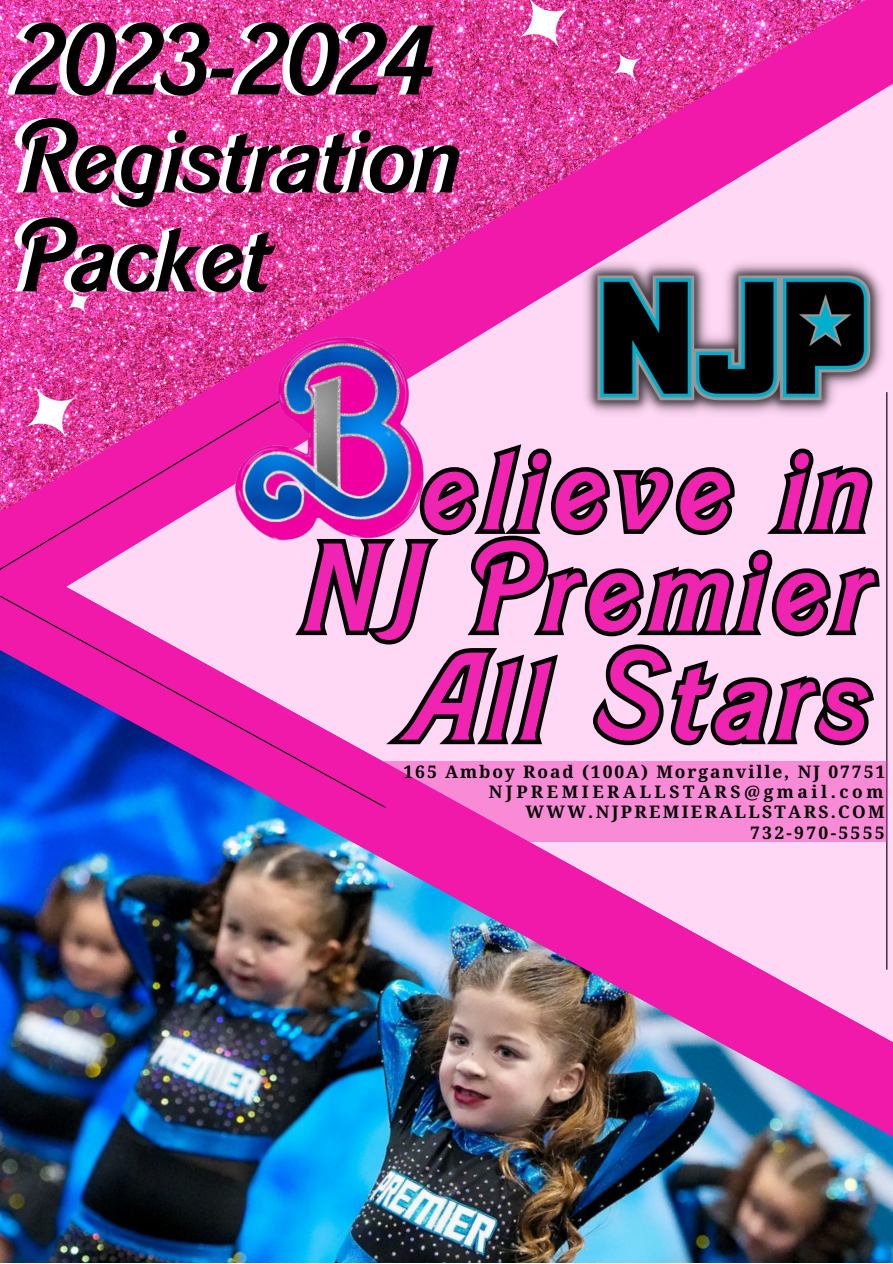
<style>
.page{position:relative;width:893px;height:1264px;background:#fff}
.page>*{position:absolute;margin:0;border:0;box-sizing:border-box;transform-origin:0 0}
.t1{font:italic 500 120.45px "Barbie";letter-spacing:.08em;color:#ef25b1}
.t2{font:italic 500 98.55px "Barbie";color:#000}
.t3{font:italic 500 95.55px "Barbie";color:#000}
.t4{font:700 17.4px "Noto Serif Ethiopic";letter-spacing:.11em;color:#000}
.t5{font:700 17.4px "Noto Serif Ethiopic";letter-spacing:.135em;color:#000}
.t6{font:700 17.4px "Noto Serif Ethiopic";letter-spacing:.205em;color:#000}
</style>
<div class="page">
<img style="left:0;top:0;width:892px;height:595px">
<img style="left:66px;top:13px;width:826px;height:631px">
<img style="left:580px;top:256px;width:307px;height:163px">
<hr style="left:886px;top:392px;width:1px;height:577px;background:#000">
<img style="left:0;top:382px;width:287px;height:191px">
<svg style="left:0;top:595px;width:287px;height:49px;background:#f684d2"></svg>
<img style="left:0;top:644px;width:892px;height:618px">
<svg style="left:426px;top:439px;width:453px;height:85px;background:#957e8f"></svg>
<svg style="left:287px;top:524px;width:599px;height:127px;background:#977f91"></svg>
<svg style="left:372px;top:638px;width:508px;height:114px;background:#a48b9d"></svg>
<img style="left:502px;top:0;width:83px;height:64px">
<img style="left:9px;top:370px;width:83px;height:84px">
<img style="left:603px;top:43px;width:47px;height:46px">
<svg style="left:60px;top:282px;width:38px;height:39px"></svg>
<img style="left:229px;top:334px;width:197px;height:214px">
<p class="t3" style="left:16px;top:15px;width:416px">2023-2024</p>
<p class="t2" style="left:16px;top:111px;width:446px">Registration</p>
<p class="t2" style="left:16px;top:210px;width:257px">Packet</p>
<p class="t1" style="left:422px;top:429px;width:449px">elieve in</p>
<p class="t1" style="left:303px;top:530px;width:567px">NJ Premier</p>
<p class="t1" style="left:408px;top:639px;width:462px">All Stars</p>
<p class="t4" style="left:403px;top:759px;width:483px">165 Amboy Road (100A) Morganville, NJ 07751</p>
<p class="t6" style="left:488px;top:779px;width:396px">NJPREMIERALLSTARS@gmail.com</p>
<p class="t5" style="left:525px;top:799px;width:360px">WWW.NJPREMIERALLSTARS.COM</p>
<p class="t5" style="left:750px;top:820px;width:136px">732-970-5555</p>
</div>
